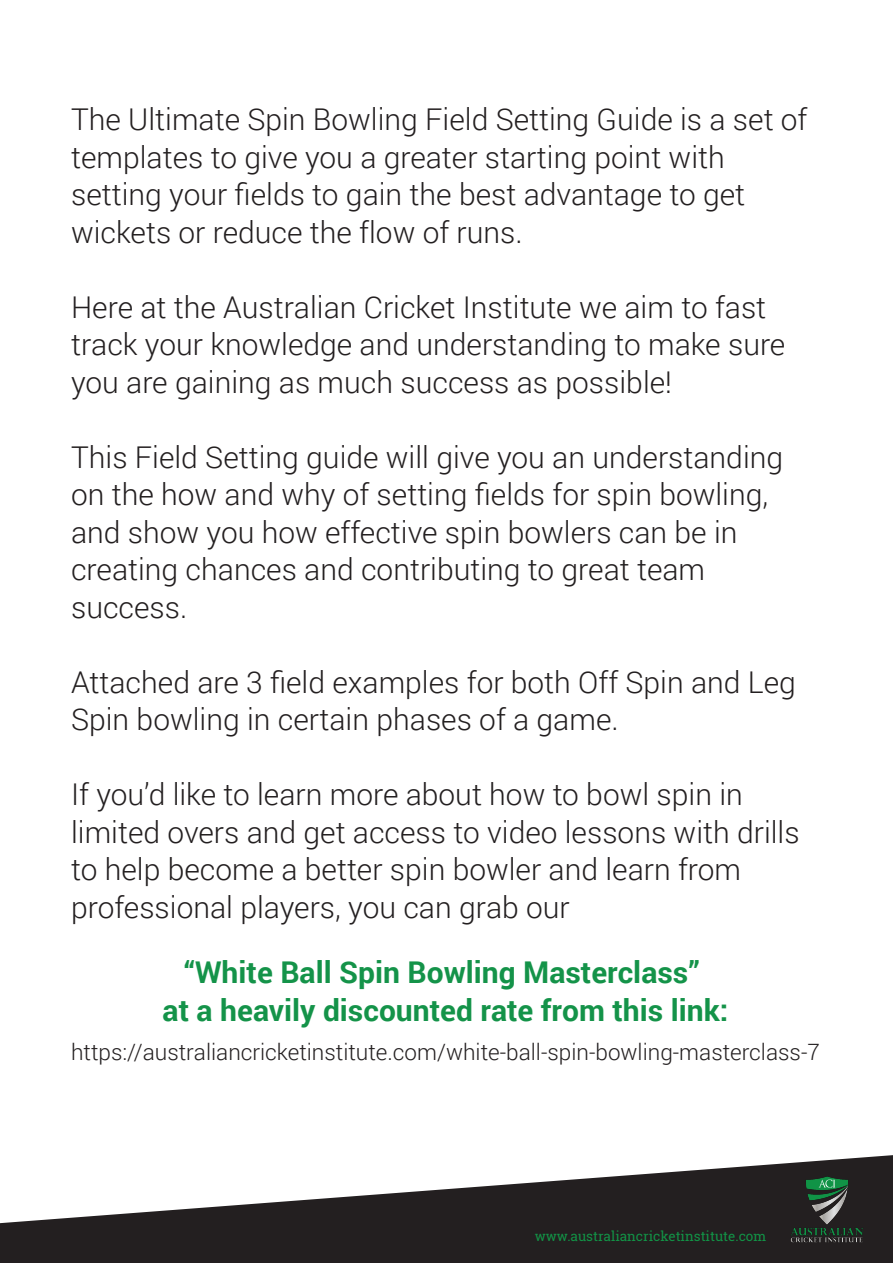
<style>
.page{position:relative;width:893px;height:1263px;background:#fff}
.page>*{position:absolute;margin:0;border:0;box-sizing:border-box;transform-origin:0 0}
.t1{font:300 30px/37.5px "Roboto";color:#231f20}
.t2{font:700 30px/37.5px "Roboto";color:#149349;text-align:center}
.t3{font:300 22.5px "Roboto";color:#231f20}
.t4{font:13.5px "Roboto Slab";color:#129346}
</style>
<div class="page">
<svg style="left:0;top:1155px;width:893px;height:108px;fill:#231f20"></svg>
<img style="left:777px;top:1168px;width:116px;height:95px">
<p class="t1" style="left:71px;top:100px;width:738px">The Ultimate Spin Bowling Field Setting Guide is a set of templates to give you a greater starting point with setting your fields to gain the best advantage to get wickets or reduce the flow of runs.</p>
<p class="t1" style="left:71px;top:287px;width:716px">Here at the Australian Cricket Institute we aim to fast track your knowledge and understanding to make sure you are gaining as much success as possible!</p>
<p class="t1" style="left:71px;top:437px;width:714px">This Field Setting guide will give you an understanding on the how and why of setting fields for spin bowling, and show you how effective spin bowlers can be in creating chances and contributing to great team success.</p>
<p class="t1" style="left:71px;top:662px;width:726px">Attached are 3 field examples for both Off Spin and Leg<br>Spin bowling in certain phases of a game.</p>
<p class="t1" style="left:71px;top:775px;width:730px">If you’d like to learn more about how to bowl spin in limited overs and get access to video lessons with drills to help become a better spin bowler and learn from professional players, you can grab our</p>
<p class="t2" style="left:163px;top:953px;width:567px">“White Ball Spin Bowling Masterclass”<br>at a heavily discounted rate from this link:</p>
<p class="t3" style="left:71px;top:1036px;width:750px">https://australiancricketinstitute.com/white-ball-spin-bowling-masterclass-7</p>
<p class="t4" style="left:535px;top:1227px;width:233px">www.australiancricketinstitute.com</p>
</div>
